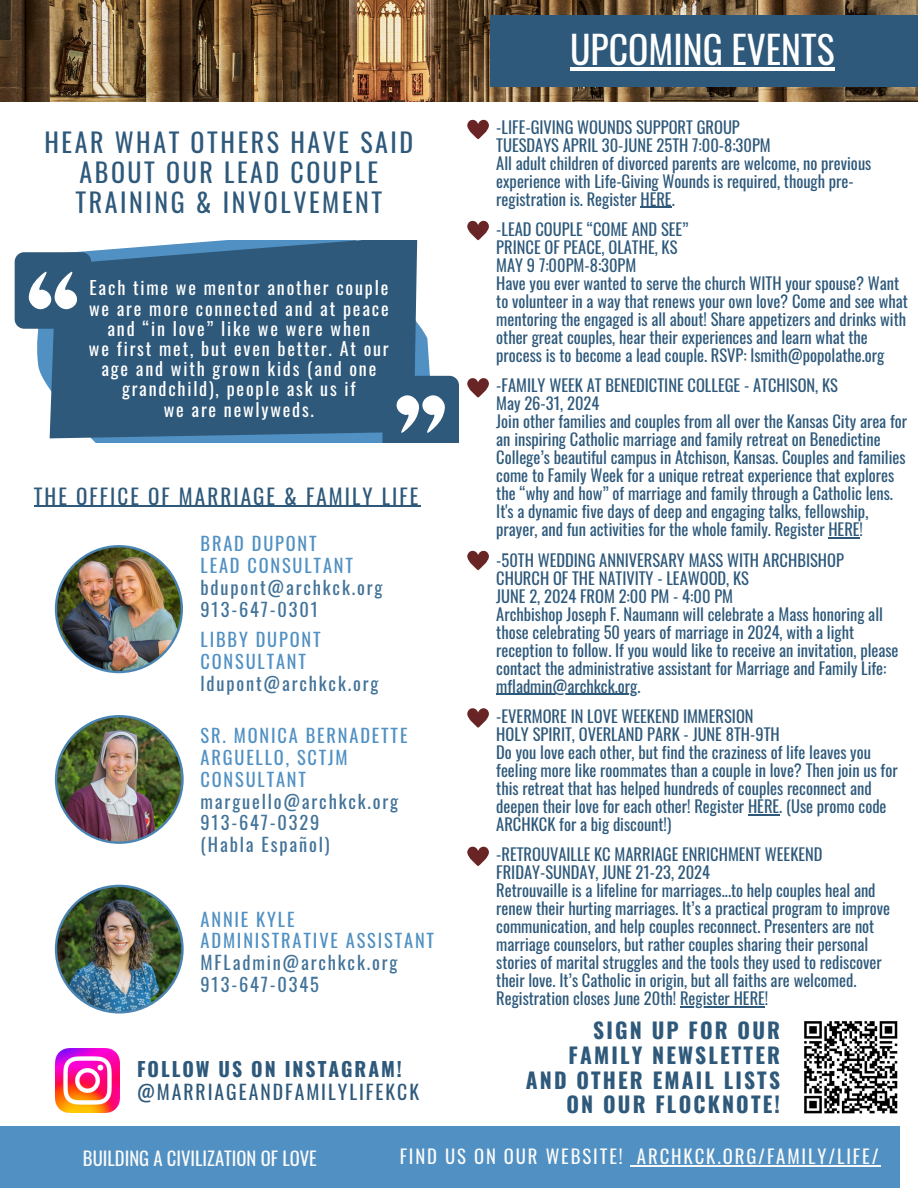
<style>
.page{position:relative;width:918px;height:1188px;background:#fff}
.page>*{position:absolute;margin:0;border:0;box-sizing:border-box;transform-origin:0 0}
.t1{font:37.8px "Oswald";color:#fff}
.t2{font:25.95px/30.2px "Oswald";letter-spacing:.1em;color:#2e597b;text-align:center}
.t3{font:700 21.45px/24.9px "Oswald";letter-spacing:.1em;color:#2e597b;text-align:right}
.t4{font:21px "Oswald";letter-spacing:.1em;color:#2e597b}
.t5{font:19.65px/23.5px "Oswald";letter-spacing:.1em;color:#2e597b}
.t6{font:18.75px "Oswald";letter-spacing:.1em;color:#fafafa}
.t7{font:18.75px "Oswald";color:#fafafa}
.t8{font:18.45px/21.9px "Oswald";letter-spacing:.1em;color:#427399}
.t9{font:18.45px/21.9px "Oswald";letter-spacing:.1em;color:#5090c2}
.t10{font:18.15px/20.2px "Oswald";letter-spacing:.1em;color:#fff;text-align:center}
.t11{font:16.5px/18px "Oswald";color:#2e597b}
.s1{font-weight:700}
</style>
<div class="page">
<img style="left:0;top:0;width:918px;height:101px">
<div style="left:490px;top:15px;width:427px;height:72px;background:#2e597b"></div>
<svg style="left:467px;top:119px;width:22px;height:20px"></svg>
<div style="left:0;top:1126px;width:900px;height:62px;background:#5090c2"></div>
<svg style="left:37px;top:240px;width:398px;height:203px"></svg>
<svg style="left:50px;top:240px;width:367px;height:198px;background:#335e80"></svg>
<svg style="left:15px;top:252px;width:76px;height:77px"></svg>
<svg style="left:382px;top:376px;width:77px;height:67px"></svg>
<svg style="left:467px;top:220px;width:22px;height:20px"></svg>
<hr style="left:570px;top:68px;width:265px;height:3px;background:#fff">
<hr style="left:640px;top:207px;width:32px;height:1px;background:#2e597b">
<hr style="left:828px;top:537px;width:32px;height:2px;background:#2e597b">
<hr style="left:496px;top:694px;width:141px;height:1px;background:#2e597b">
<hr style="left:748px;top:814px;width:31px;height:1px;background:#2e597b">
<hr style="left:680px;top:1007px;width:38px;height:1px;background:#2e597b">
<svg style="left:718px;top:1007px;width:16px;height:1px"></svg>
<hr style="left:734px;top:1007px;width:31px;height:1px;background:#2e597b">
<img style="left:55px;top:545px;width:128px;height:128px">
<img style="left:55px;top:715px;width:129px;height:129px">
<img style="left:55px;top:885px;width:129px;height:129px">
<hr style="left:34px;top:506px;width:387px;height:1px;background:#2e597b">
<hr style="left:637px;top:1166px;width:243px;height:1px;background:#fafafa">
<img style="left:55px;top:1049px;width:65px;height:64px">
<svg style="left:467px;top:550px;width:22px;height:20px"></svg>
<img style="left:804px;top:1021px;width:94px;height:93px">
<svg style="left:467px;top:378px;width:22px;height:20px"></svg>
<svg style="left:467px;top:708px;width:22px;height:20px"></svg>
<svg style="left:467px;top:846px;width:22px;height:20px"></svg>
<h4 class="t2" style="left:44px;top:126px;width:370px">HEAR WHAT OTHERS HAVE SAID<br>ABOUT OUR LEAD COUPLE<br>TRAINING &amp; INVOLVEMENT</h4>
<h1 class="t10" style="left:89px;top:277px;width:301px">Each time we mentor another couple we are more connected and at peace and “in love” like we were when<br>we first met, but even better. At our age and with grown kids (and one grandchild), people ask us if<br>we are newlyweds.</h1>
<p class="t4" style="left:34px;top:480px;width:386px">THE OFFICE OF MARRIAGE &amp; FAMILY LIFE</p>
<p class="t9" style="left:201px;top:532px;width:154px">BRAD DUPONT<br>LEAD CONSULTANT</p>
<p class="t8" style="left:201px;top:576px;width:183px">bdupont@archkck.org<br>913-647-0301</p>
<p class="t9" style="left:201px;top:628px;width:122px">LIBBY DUPONT<br>CONSULTANT</p>
<p class="t8" style="left:201px;top:672px;width:179px">ldupont@archkck.org</p>
<p class="t9" style="left:201px;top:724px;width:208px">SR. MONICA BERNADETTE<br>ARGUELLO, SCTJM<br>CONSULTANT</p>
<p class="t8" style="left:201px;top:789px;width:199px">marguello@archkck.org<br>913-647-0329<br>(Habla Español)</p>
<p class="t9" style="left:201px;top:907px;width:235px">ANNIE KYLE<br>ADMINISTRATIVE ASSISTANT</p>
<p class="t8" style="left:201px;top:951px;width:198px">MFLadmin@archkck.org<br>913-647-0345</p>
<p class="t5" style="left:137px;top:1056px;width:283px"><span class="s1">FOLLOW US ON INSTAGRAM! </span>@MARRIAGEANDFAMILYLIFEKCK</p>
<h2 class="t1" style="left:570px;top:20px;width:266px">UPCOMING EVENTS</h2>
<p class="t11" style="left:496px;top:117px;width:377px">-LIFE-GIVING WOUNDS SUPPORT GROUP<br>TUESDAYS APRIL 30-JUNE 25TH 7:00-8:30PM<br>All adult children of divorced parents are welcome, no previous experience with Life-Giving Wounds is required, though pre&shy;registration is. Register HERE.</p>
<p class="t11" style="left:496px;top:219px;width:413px">-LEAD COUPLE “COME AND SEE”<br>PRINCE OF PEACE, OLATHE, KS<br>MAY 9 7:00PM-8:30PM<br>Have you ever wanted to serve the church WITH your spouse? Want to volunteer in a way that renews your own love? Come and see what mentoring the engaged is all about! Share appetizers and drinks with other great couples, hear their experiences and learn what the process is to become a lead couple. RSVP: lsmith@popolathe.org</p>
<p class="t11" style="left:496px;top:376px;width:412px">-FAMILY WEEK AT BENEDICTINE COLLEGE - ATCHISON, KS<br>May 26-31, 2024<br>Join other families and couples from all over the Kansas City area for an inspiring Catholic marriage and family retreat on Benedictine College’s beautiful campus in Atchison, Kansas. Couples and families come to Family Week for a unique retreat experience that explores the “why and how” of marriage and family through a Catholic lens.<br>It's a dynamic five days of deep and engaging talks, fellowship, prayer, and fun activities for the whole family. Register HERE!</p>
<p class="t11" style="left:496px;top:550px;width:404px">-50TH WEDDING ANNIVERSARY MASS WITH ARCHBISHOP CHURCH OF THE NATIVITY - LEAWOOD, KS<br>JUNE 2, 2024 FROM 2:00 PM - 4:00 PM<br>Archbishop Joseph F. Naumann will celebrate a Mass honoring all those celebrating 50 years of marriage in 2024, with a light reception to follow. If you would like to receive an invitation, please contact the administrative assistant for Marriage and Family Life: mfladmin@archkck.org.</p>
<p class="t11" style="left:496px;top:707px;width:403px">-EVERMORE IN LOVE WEEKEND IMMERSION<br>HOLY SPIRIT, OVERLAND PARK - JUNE 8TH-9TH<br>Do you love each other, but find the craziness of life leaves you feeling more like roommates than a couple in love? Then join us for this retreat that has helped hundreds of couples reconnect and deepen their love for each other! Register HERE. (Use promo code ARCHKCK for a big discount!)</p>
<p class="t11" style="left:496px;top:845px;width:395px">-RETROUVAILLE KC MARRIAGE ENRICHMENT WEEKEND FRIDAY-SUNDAY, JUNE 21-23, 2024<br>Retrouvaille is a lifeline for marriages...to help couples heal and renew their hurting marriages. It’s a practical program to improve communication, and help couples reconnect. Presenters are not marriage counselors, but rather couples sharing their personal stories of marital struggles and the tools they used to rediscover their love. It’s Catholic in origin, but all faiths are welcomed.<br>Registration closes June 20th! Register HERE!</p>
<p class="t3" style="left:526px;top:1017px;width:256px">SIGN UP FOR OUR<br>FAMILY NEWSLETTER<br>AND OTHER EMAIL LISTS<br>ON OUR FLOCKNOTE!</p>
<p class="t7" style="left:83px;top:1143px;width:235px">BUILDING A CIVILIZATION OF LOVE</p>
<p class="t6" style="left:400px;top:1142px;width:225px">FIND US ON OUR WEBSITE!</p>
<p class="t6" style="left:637px;top:1142px;width:243px">ARCHKCK.ORG/FAMILY/LIFE/</p>
</div>
